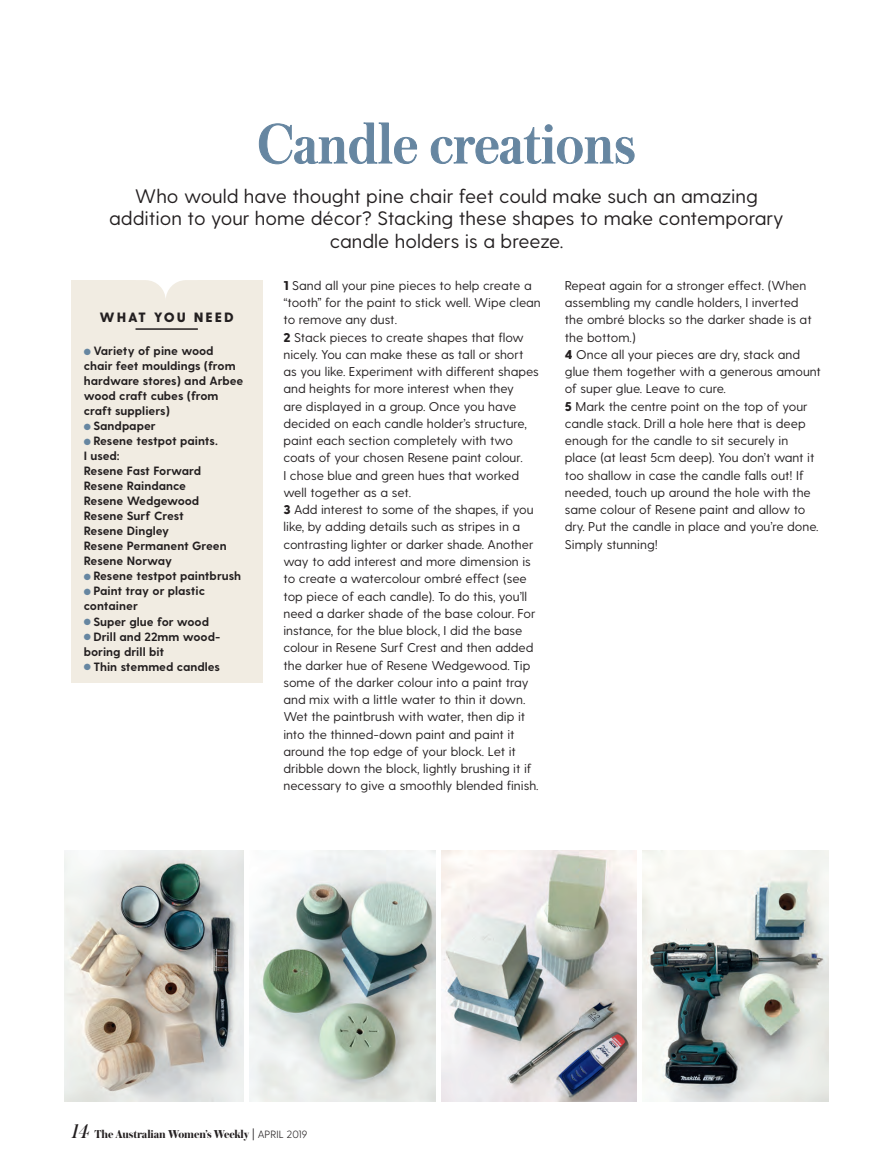
<style>
.page{position:relative;width:893px;height:1170px;background:#fff}
.page>*{position:absolute;margin:0;border:0;box-sizing:border-box;transform-origin:0 0}
.t1{font:500 58.5px "Austin";letter-spacing:.01em;color:#6686a1}
.t2{font:19.5px/22.5px "Greycliff CF";color:#231f20;text-align:center}
.t3{font:800 13.5px "Greycliff CF";letter-spacing:.145em;color:#231f20}
.t4{font:12.75px/17.2px "Greycliff CF";color:#231f20}
.t5{font:700 12px/15px "Greycliff CF";color:#231f20}
.t6{font:700 12px "Austin";letter-spacing:-.005em;color:#231f20}
.s1{font-weight:800}
.s2{color:#6686a1}
.s3{font-weight:400;font-style:italic;font-size:21px}
.s4{font-family:"Greycliff CF";font-weight:300}
.s5{font-family:"Greycliff CF";font-weight:300;font-size:10.5px}
</style>
<div class="page">
<div style="left:71px;top:280px;width:191px;height:402px;background:#f1ece2"></div>
<svg style="left:149px;top:280px;width:34px;height:18px"></svg>
<hr style="left:136px;top:328px;width:62px;height:2px;background:#231f20">
<svg style="left:259px;top:122px;width:158px;height:42px"></svg>
<svg style="left:430px;top:124px;width:205px;height:40px"></svg>
<img style="left:64px;top:850px;width:180px;height:250px">
<img style="left:642px;top:850px;width:186px;height:250px">
<img style="left:250px;top:850px;width:186px;height:250px">
<img style="left:441px;top:850px;width:195px;height:250px">
<h1 class="t1" style="left:258px;top:103px;width:379px">Candle creations</h1>
<h2 class="t2" style="left:109px;top:185px;width:676px">Who would have thought pine chair feet could make such an amazing addition to your home décor? Stacking these shapes to make contemporary candle holders is a breeze.</h2>
<p class="t4" style="left:283px;top:277px;width:259px"><span class="s1">1</span> Sand all your pine pieces to help create a “tooth” for the paint to stick well. Wipe clean to remove any dust.<br><span class="s1">2</span> Stack pieces to create shapes that flow nicely. You can make these as tall or short<br>as you like. Experiment with different shapes and heights for more interest when they<br>are displayed in a group. Once you have decided on each candle holder’s structure, paint each section completely with two coats of your chosen Resene paint colour.<br>I chose blue and green hues that worked well together as a set.<br><span class="s1">3</span> Add interest to some of the shapes, if you like, by adding details such as stripes in a contrasting lighter or darker shade. Another way to add interest and more dimension is to create a watercolour ombré effect (see top piece of each candle). To do this, you’ll need a darker shade of the base colour. For instance, for the blue block, I did the base colour in Resene Surf Crest and then added the darker hue of Resene Wedgewood. Tip some of the darker colour into a paint tray and mix with a little water to thin it down.<br>Wet the paintbrush with water, then dip it into the thinned-down paint and paint it around the top edge of your block. Let it dribble down the block, lightly brushing it if necessary to give a smoothly blended finish.</p>
<p class="t4" style="left:565px;top:277px;width:258px">Repeat again for a stronger effect. (When assembling my candle holders, I inverted<br>the ombré blocks so the darker shade is at the bottom.)<br><span class="s1">4</span> Once all your pieces are dry, stack and glue them together with a generous amount of super glue. Leave to cure.<br><span class="s1">5</span> Mark the centre point on the top of your candle stack. Drill a hole here that is deep enough for the candle to sit securely in place (at least 5cm deep). You don’t want it too shallow in case the candle falls out! If needed, touch up around the hole with the same colour of Resene paint and allow to dry. Put the candle in place and you’re done.<br>Simply stunning!</p>
<p class="t3" style="left:100px;top:309px;width:136px">WHAT YOU NEED</p>
<p class="t5" style="left:84px;top:344px;width:161px"><span class="s2">●</span> Variety of pine wood chair feet mouldings (from hardware stores) and Arbee wood craft cubes (from craft suppliers)</p>
<p class="t5" style="left:84px;top:419px;width:73px"><span class="s2">●</span> Sandpaper</p>
<p class="t5" style="left:84px;top:434px;width:145px"><span class="s2">●</span> Resene testpot paints.<br>I used:<br>Resene Fast Forward<br>Resene Raindance<br>Resene Wedgewood<br>Resene Surf Crest<br>Resene Dingley<br>Resene Permanent Green<br>Resene Norway</p>
<p class="t5" style="left:84px;top:569px;width:159px"><span class="s2">●</span> Resene testpot paintbrush</p>
<p class="t5" style="left:84px;top:584px;width:123px"><span class="s2">●</span> Paint tray or plastic container</p>
<p class="t5" style="left:84px;top:614px;width:127px"><span class="s2">●</span> Super glue for wood</p>
<p class="t5" style="left:84px;top:629px;width:138px"><span class="s2">●</span> Drill and 22mm wood&shy;boring drill bit</p>
<p class="t5" style="left:84px;top:659px;width:138px"><span class="s2">●</span> Thin stemmed candles</p>
<p class="t6" style="left:72px;top:1125px;width:236px"><span class="s3">14</span> The Australian Women’s Weekly <span class="s4">|</span> <span class="s5">APRIL 2019</span></p>
</div>
